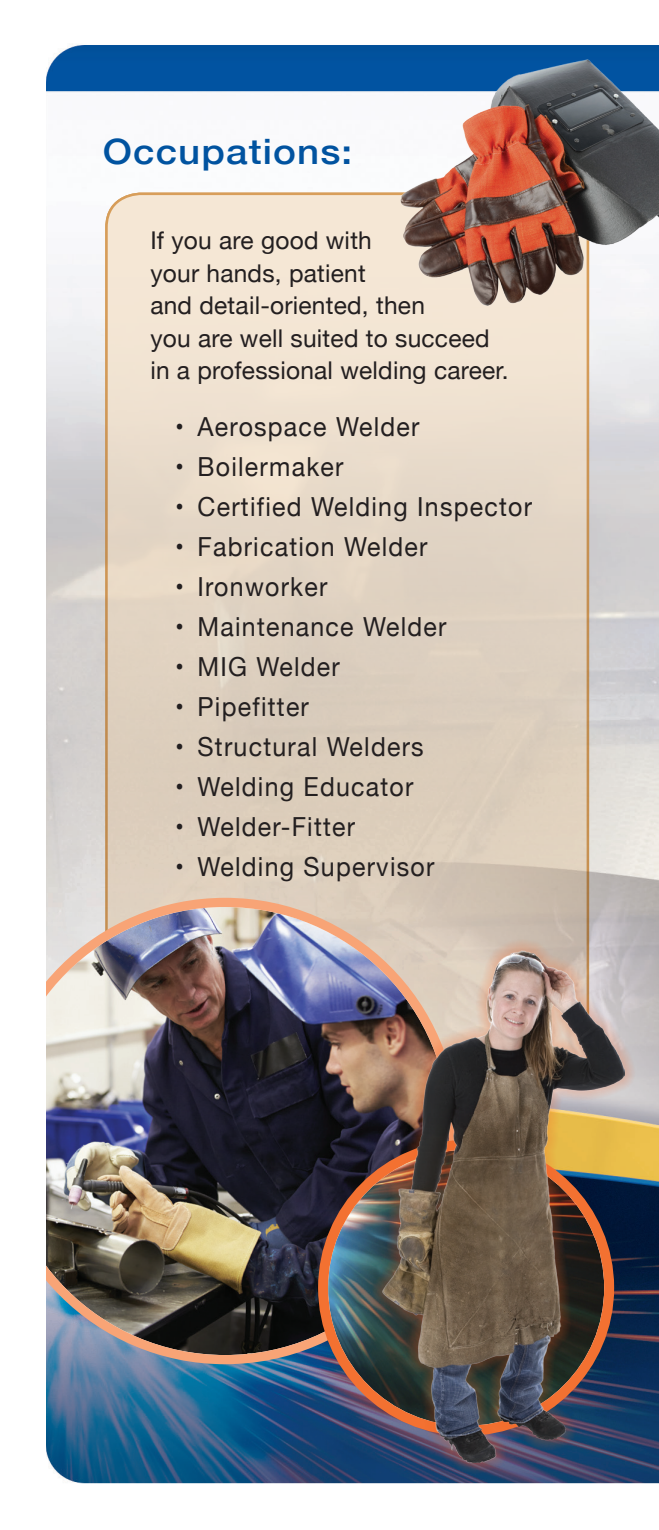
<style>
.page{position:relative;width:659px;height:1530px;background:#fff}
.page>*{position:absolute;margin:0;border:0;box-sizing:border-box;transform-origin:0 0}
.t1{font:500 35px "Helvetica Neue";letter-spacing:.03em;color:#0153a0;scale:1.1 1}
.t2{font:26.25px "Helvetica Neue";letter-spacing:.05em;color:#231f20;scale:.95 1}
.t3{font:24.5px/32.5px "Helvetica Neue";letter-spacing:.01em;color:#231f20}
</style>
<div class="page">
<img style="left:46px;top:45px;width:613px;height:1439px">
<svg style="left:106px;top:194px;width:482px;height:890px;fill:#e2d4c3"></svg>
<img style="left:46px;top:898px;width:412px;height:466px">
<img style="left:328px;top:1150px;width:276px;height:276px;border-radius:138px">
<div style="left:372px;top:939px;width:263px;height:534px;background:#f26021;opacity:.5"></div>
<img style="left:382px;top:950px;width:243px;height:513px">
<img style="left:400px;top:60px;width:259px;height:245px">
<p class="t1" style="left:103px;top:124px;width:228px">Occupations:</p>
<p class="t3" style="left:150px;top:226px;width:360px">If you are good with<br>your hands, patient<br>and detail-oriented, then<br>you are well suited to succeed in a professional welding career.</p>
<p class="t2" style="left:175px;top:408px;width:259px">• Aerospace Welder</p>
<p class="t2" style="left:175px;top:448px;width:179px">• Boilermaker</p>
<p class="t2" style="left:175px;top:488px;width:377px">• Certified Welding Inspector</p>
<p class="t2" style="left:175px;top:528px;width:267px">• Fabrication Welder</p>
<p class="t2" style="left:175px;top:568px;width:162px">• Ironworker</p>
<p class="t2" style="left:175px;top:608px;width:287px">• Maintenance Welder</p>
<p class="t2" style="left:175px;top:648px;width:175px">• MIG Welder</p>
<p class="t2" style="left:175px;top:688px;width:142px">• Pipefitter</p>
<p class="t2" style="left:175px;top:728px;width:263px">• Structural Welders</p>
<p class="t2" style="left:175px;top:768px;width:252px">• Welding Educator</p>
<p class="t2" style="left:175px;top:808px;width:191px">• Welder-Fitter</p>
<p class="t2" style="left:175px;top:848px;width:274px">• Welding Supervisor</p>
</div>
